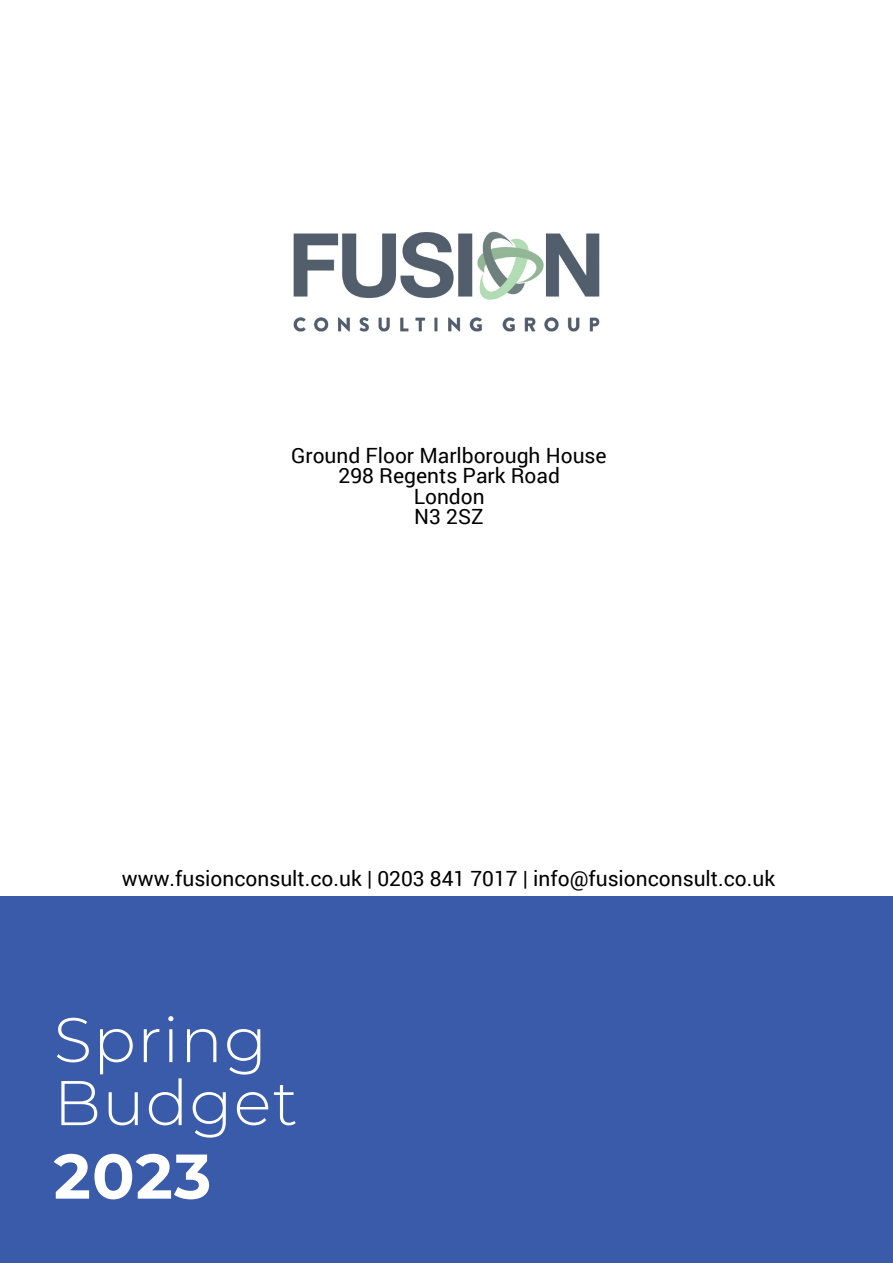
<style>
.page{position:relative;width:893px;height:1263px;background:#fff}
.page>*{position:absolute;margin:0;border:0;box-sizing:border-box;transform-origin:0 0}
.t1{font:300 63px/63px "Montserrat";letter-spacing:.02em;color:#fff}
.t2{font:700 63px "Montserrat";color:#fff}
.t3{font:21px/20.4px "Roboto";color:#000;text-align:center}
</style>
<div class="page">
<div style="left:0;top:896px;width:893px;height:367px;background:#3a5ba9"></div>
<img style="left:293px;top:231px;width:307px;height:101px">
<p class="t3" style="left:291px;top:445px;width:317px">Ground Floor Marlborough House<br>298 Regents Park Road<br>London<br>N3 2SZ</p>
<p class="t3" style="left:122px;top:868px;width:655px">www.fusionconsult.co.uk | 0203 841 7017 | info@fusionconsult.co.uk</p>
<h1 class="t1" style="left:54px;top:1006px;width:245px">Spring<br>Budget</h1>
<h1 class="t2" style="left:54px;top:1131px;width:159px">2023</h1>
</div>
